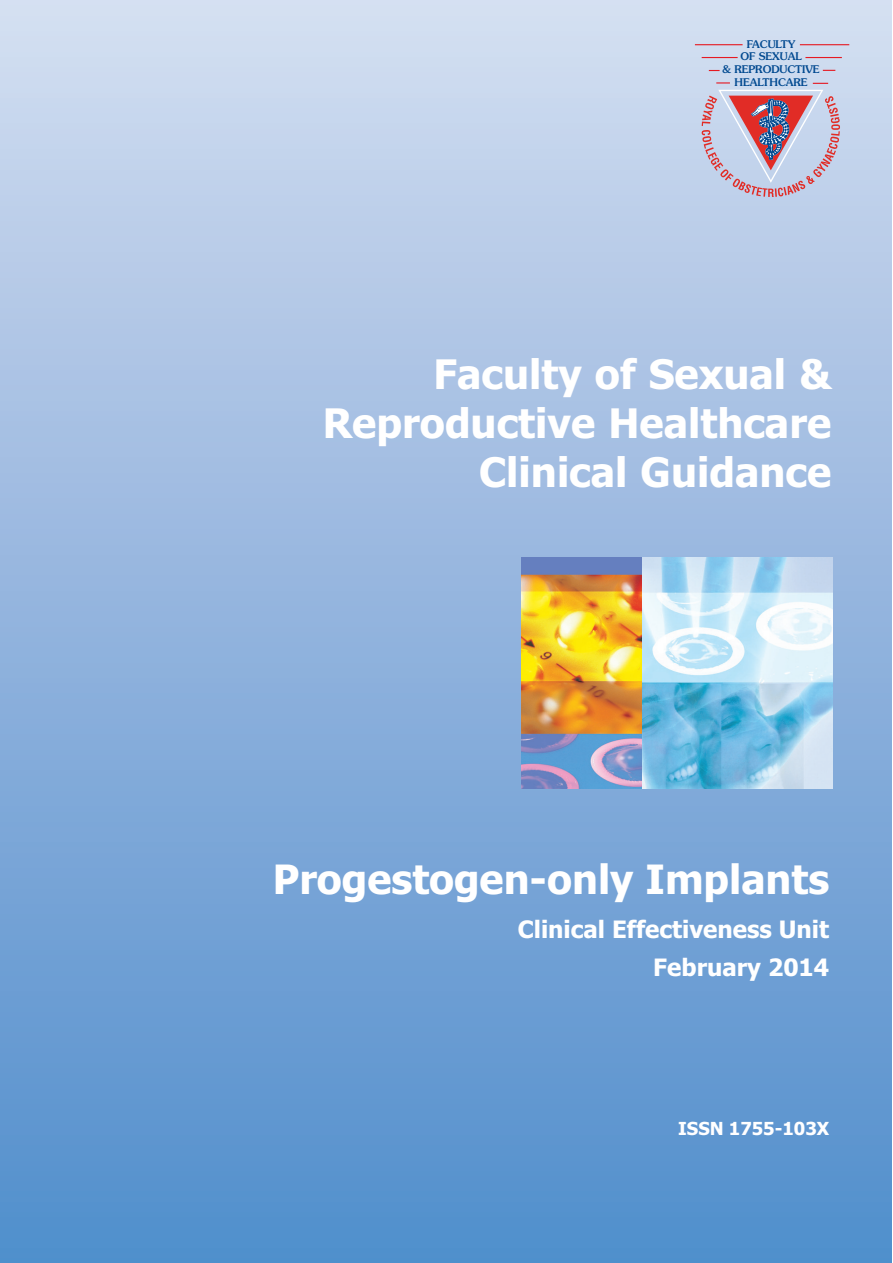
<style>
.page{position:relative;width:893px;height:1263px;background:#fff}
.page>*{position:absolute;margin:0;border:0;box-sizing:border-box;transform-origin:0 0}
.t1{font:700 40.8px/48.9px "Tahoma";color:#fff;text-align:right}
.t2{font:700 40.5px "Tahoma";color:#fff}
.t3{font:700 24px/37.8px "Tahoma";color:#fff;text-align:right}
.t4{font:700 18px "Tahoma";color:#fff}
.t5{font:500 10.5px/12.8px "Souvenir";letter-spacing:-.005em;color:#014990;text-align:center}
</style>
<div class="page">
<div style="left:0;top:0;width:892px;height:1263px;background:linear-gradient(to bottom,#d4ddf0,#4f8ccb)"></div>
<img style="left:641px;top:557px;width:192px;height:231px">
<img style="left:521px;top:557px;width:120px;height:231px">
<hr style="left:695px;top:44px;width:48px;height:1px;background:#e51a23">
<hr style="left:800px;top:44px;width:49px;height:1px;background:#e51a23">
<hr style="left:702px;top:57px;width:36px;height:1px;background:#e51a23">
<hr style="left:805px;top:57px;width:37px;height:1px;background:#e51a23">
<svg style="left:701px;top:82px;width:139px;height:115px;background:#c2afc2"></svg>
<svg style="left:823px;top:70px;width:12px;height:1px"></svg>
<p class="t5" style="left:722px;top:38px;width:98px">FACULTY<br>OF SEXUAL<br>&amp; REPRODUCTIVE<br>HEALTHCARE</p>
<p class="t1" style="left:323px;top:350px;width:510px">Faculty of Sexual &amp;<br>Reproductive Healthcare<br>Clinical Guidance</p>
<p class="t2" style="left:273px;top:856px;width:558px">Progestogen-only Implants</p>
<p class="t3" style="left:518px;top:911px;width:313px">Clinical Effectiveness Unit<br>February 2014</p>
<p class="t4" style="left:678px;top:1118px;width:152px">ISSN 1755-103X</p>
</div>
